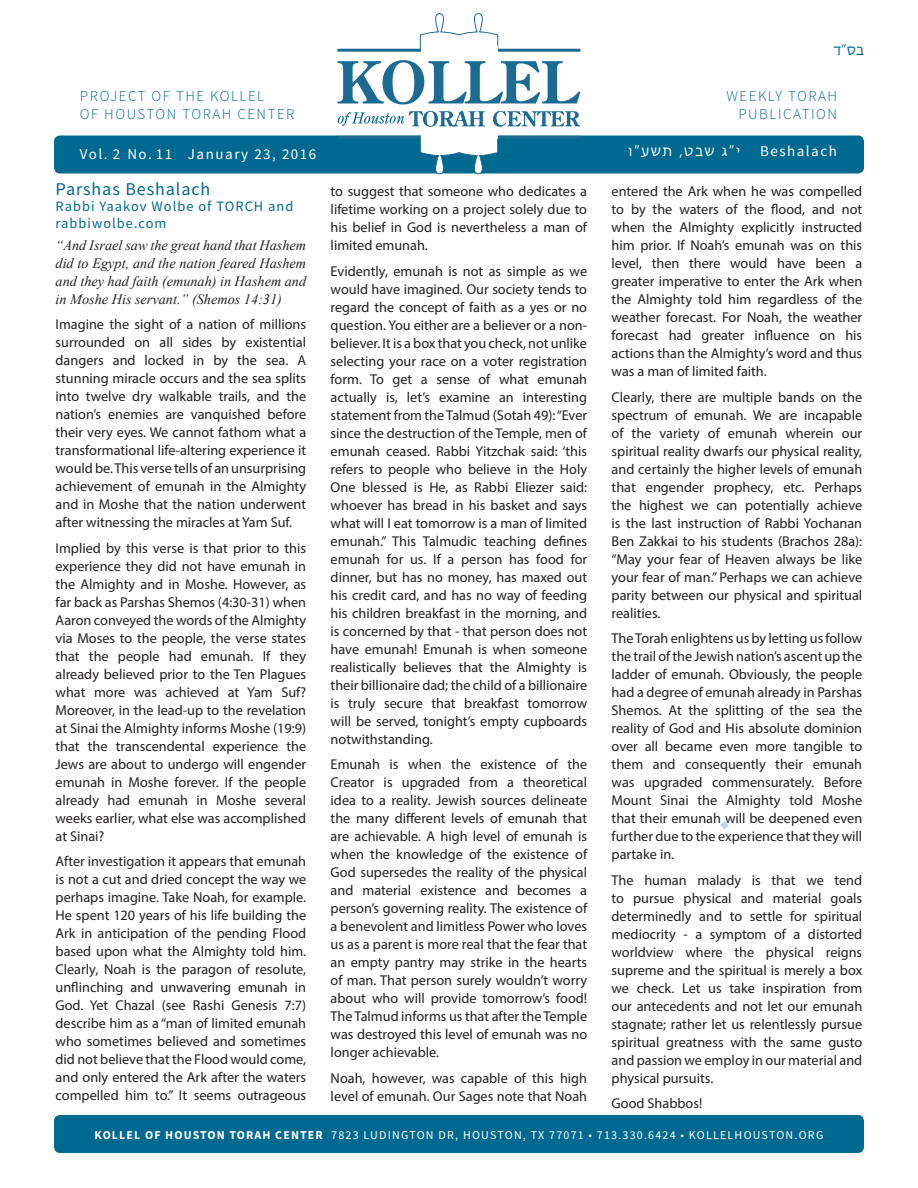
<style>
.page{position:relative;width:918px;height:1188px;background:#fff}
.page>*{position:absolute;margin:0;border:0;box-sizing:border-box;transform-origin:0 0}
.text_headline{font:18px "Source Sans Pro";letter-spacing:.05em;color:#006890}
.t1{font:300 15px "Source Sans Pro";letter-spacing:.1em;color:#006890}
.t2{font:15px "Source Sans Pro";letter-spacing:.1em;color:#fff}
.t3{font:15px "Gisha";color:#fff}
.t4{font:15px "Gisha";color:#006890}
.text_headline-2{font:14.4px/16.5px "Source Sans Pro";letter-spacing:.07em;color:#006890}
.text{font:14.25px/18px "Myriad Pro";color:#231f20;text-align:justify}
.text-2{font:italic 14.25px/18px "Times New Roman";color:#231f20;text-align:justify}
.schedule_sub-head{font:12px "Source Sans Pro";letter-spacing:.1em;color:#fff}
.s1{font-weight:700}
</style>
<div class="page">
<svg style="left:720px;top:821px;width:9px;height:9px"></svg>
<div style="left:54px;top:1115px;width:810px;height:38px;background:#006990;border-radius:6px"></div>
<div style="left:54px;top:136px;width:810px;height:37px;background:#006990;border-radius:6px"></div>
<svg style="left:338px;top:60px;width:242px;height:45px"></svg>
<svg style="left:338px;top:111px;width:147px;height:16px"></svg>
<svg style="left:493px;top:111px;width:87px;height:16px"></svg>
<hr style="left:338px;top:49px;width:242px;height:3px;background:#1c6b92">
<svg style="left:419px;top:13px;width:80px;height:39px"></svg>
<div style="left:421px;top:47px;width:76px;height:5px;background:#fff"></div>
<hr style="left:338px;top:136px;width:242px;height:3px;background:#1c6b92">
<svg style="left:419px;top:135px;width:80px;height:40px"></svg>
<hr style="left:421px;top:135px;width:76px;height:4px;background:#fff">
<p class="t4" style="left:834px;top:41px;width:32px">ס“ד ב</p>
<p class="t1" style="left:80px;top:87px;width:186px">PROJECT OF THE KOLLEL</p>
<p class="t1" style="left:80px;top:105px;width:216px">OF HOUSTON TORAH CENTER</p>
<p class="t1" style="left:727px;top:87px;width:112px">WEEKLY TORAH</p>
<p class="t1" style="left:738px;top:105px;width:100px">PUBLICATION</p>
<p class="t2" style="left:80px;top:145px;width:42px">Vol 2.</p>
<p class="t2" style="left:127px;top:145px;width:46px">No. 11</p>
<p class="t2" style="left:188px;top:145px;width:130px">January 23, 2016</p>
<p class="t3" style="left:628px;top:142px;width:45px">ע“ו ש ת</p>
<p class="t3" style="left:722px;top:142px;width:20px">י“ג</p>
<p class="t3" style="left:679px;top:142px;width:37px">ט, בש</p>
<p class="t2" style="left:760px;top:142px;width:78px">Beshalach</p>
<p class="text_headline" style="left:56px;top:178px;width:156px">Parshas Beshalach</p>
<p class="text_headline-2" style="left:56px;top:199px;width:239px">Rabbi Yaakov Wolbe of TORCH and rabbiwolbe.com</p>
<p class="text-2" style="left:56px;top:236px;width:252px">“And Israel saw the great hand that Hashem did to Egypt, and the nation feared Hashem and they had faith (emunah) in Hashem and in Moshe His servant.” (Shemos 14:31)</p>
<p class="text" style="left:56px;top:315px;width:252px">Imagine the sight of a nation of millions surrounded on all sides by existential dangers and locked in by the sea. A stunning miracle occurs and the sea splits into twelve dry walkable trails, and the nation’s enemies are vanquished before their very eyes. We cannot fathom what a transformational life-altering experience it would be. This verse tells of an unsurprising achievement of emunah in the Almighty and in Moshe that the nation underwent after witnessing the miracles at Yam Suf.</p>
<p class="text" style="left:56px;top:539px;width:252px">Implied by this verse is that prior to this experience they did not have emunah in the Almighty and in Moshe. However, as far back as Parshas Shemos (4:30-31) when Aaron conveyed the words of the Almighty via Moses to the people, the verse states that the people had emunah. If they already believed prior to the Ten Plagues what more was achieved at Yam Suf?<br>Moreover, in the lead-up to the revelation at Sinai the Almighty informs Moshe (19:9) that the transcendental experience the Jews are about to undergo will engender emunah in Moshe forever. If the people already had emunah in Moshe several weeks earlier, what else was accomplished at Sinai?</p>
<p class="text" style="left:56px;top:852px;width:252px">After investigation it appears that emunah is not a cut and dried concept the way we perhaps imagine. Take Noah, for example.<br>He spent 120 years of his life building the Ark in anticipation of the pending Flood based upon what the Almighty told him.<br>Clearly, Noah is the paragon of resolute, unflinching and unwavering emunah in God. Yet Chazal (see Rashi Genesis 7:7) describe him as a “man of limited emunah who sometimes believed and sometimes did not believe that the Flood would come, and only entered the Ark after the waters compelled him to.” It seems outrageous</p>
<p class="text" style="left:612px;top:182px;width:252px">entered the Ark when he was compelled to by the waters of the flood, and not when the Almighty explicitly instructed him prior. If Noah’s emunah was on this level, then there would have been a greater imperative to enter the Ark when the Almighty told him regardless of the weather forecast. For Noah, the weather forecast had greater influence on his actions than the Almighty’s word and thus was a man of limited faith.</p>
<p class="text" style="left:612px;top:388px;width:252px">Clearly, there are multiple bands on the spectrum of emunah. We are incapable of the variety of emunah wherein our spiritual reality dwarfs our physical reality, and certainly the higher levels of emunah that engender prophecy, etc. Perhaps the highest we can potentially achieve is the last instruction of Rabbi Yochanan Ben Zakkai to his students (Brachos 28a): “May your fear of Heaven always be like your fear of man.” Perhaps we can achieve parity between our physical and spiritual realities.</p>
<p class="text" style="left:612px;top:629px;width:252px">The Torah enlightens us by letting us follow the trail of the Jewish nation’s ascent up the ladder of emunah. Obviously, the people had a degree of emunah already in Parshas Shemos. At the splitting of the sea the reality of God and His absolute dominion over all became even more tangible to them and consequently their emunah was upgraded commensurately. Before Mount Sinai the Almighty told Moshe that their emunah will be deepened even further due to the experience that they will partake in.</p>
<p class="text" style="left:612px;top:871px;width:252px">The human malady is that we tend to pursue physical and material goals determinedly and to settle for spiritual mediocrity - a symptom of a distorted worldview where the physical reigns supreme and the spiritual is merely a box we check. Let us take inspiration from our antecedents and not let our emunah stagnate; rather let us relentlessly pursue spiritual greatness with the same gusto and passion we employ in our material and physical pursuits.</p>
<p class="text" style="left:612px;top:1094px;width:92px">Good Shabbos!</p>
<p class="schedule_sub-head" style="left:95px;top:1127px;width:730px"><span class="s1">KOLLEL OF HOUSTON TORAH CENTER</span> 7823 LUDINGTON DR, HOUSTON, TX 77071 • 713.330.6424 • KOLLELHOUSTON.ORG</p>
<p class="text" style="left:331px;top:182px;width:258px">to suggest that someone who dedicates a lifetime working on a project solely due to his belief in God is nevertheless a man of limited emunah.</p>
<p class="text" style="left:331px;top:262px;width:258px">Evidently, emunah is not as simple as we would have imagined. Our society tends to regard the concept of faith as a yes or no question. You either are a believer or a non&shy;believer. It is a box that you check, not unlike selecting your race on a voter registration form. To get a sense of what emunah actually is, let’s examine an interesting statement from the Talmud (Sotah 49): “Ever since the destruction of the Temple, men of emunah ceased. Rabbi Yitzchak said: ‘this refers to people who believe in the Holy One blessed is He, as Rabbi Eliezer said: whoever has bread in his basket and says what will I eat tomorrow is a man of limited emunah.” This Talmudic teaching defines emunah for us. If a person has food for dinner, but has no money, has maxed out his credit card, and has no way of feeding his children breakfast in the morning, and is concerned by that - that person does not have emunah! Emunah is when someone realistically believes that the Almighty is their billionaire dad; the child of a billionaire is truly secure that breakfast tomorrow will be served, tonight’s empty cupboards notwithstanding.</p>
<p class="text" style="left:331px;top:755px;width:258px">Emunah is when the existence of the Creator is upgraded from a theoretical idea to a reality. Jewish sources delineate the many different levels of emunah that are achievable. A high level of emunah is when the knowledge of the existence of God supersedes the reality of the physical and material existence and becomes a person’s governing reality. The existence of a benevolent and limitless Power who loves us as a parent is more real that the fear that an empty pantry may strike in the hearts of man. That person surely wouldn’t worry about who will provide tomorrow’s food!<br>The Talmud informs us that after the Temple was destroyed this level of emunah was no longer achievable.</p>
<p class="text" style="left:331px;top:1069px;width:258px">Noah, however, was capable of this high level of emunah. Our Sages note that Noah</p>
</div>
